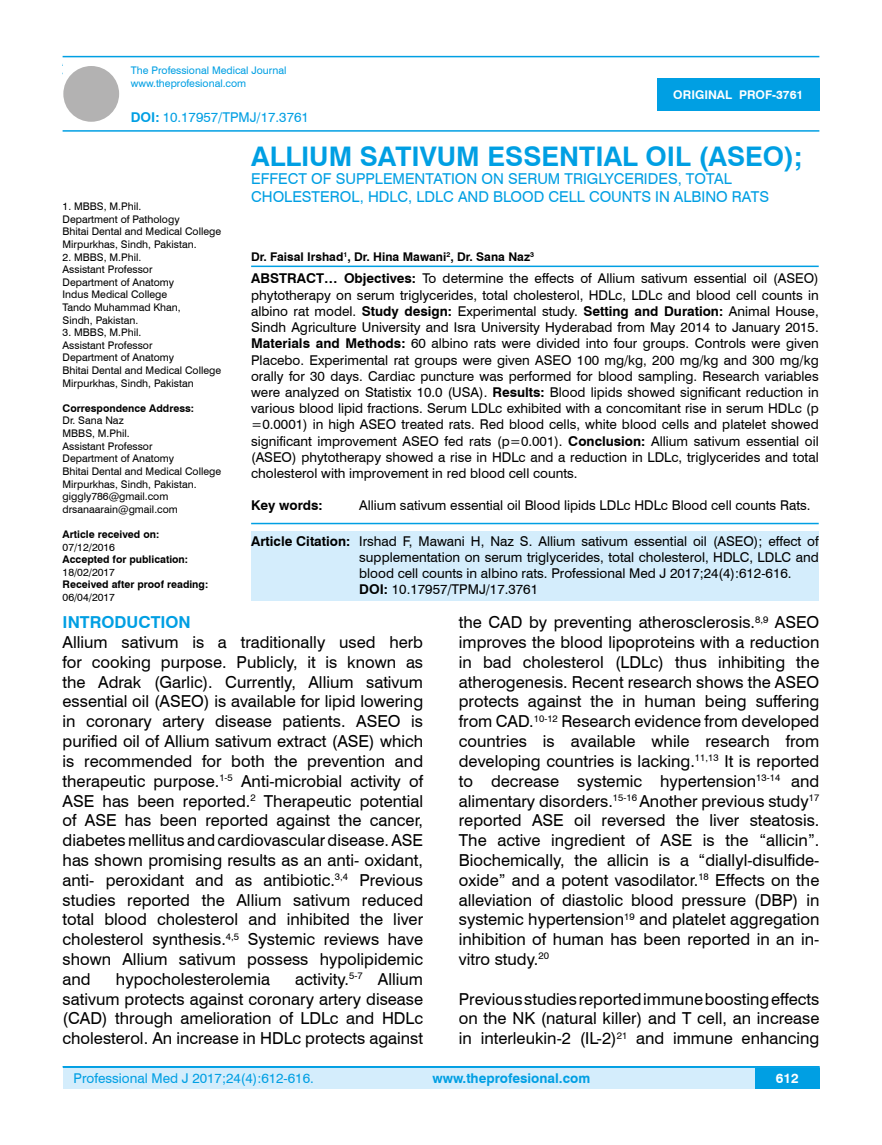
<style>
.page{position:relative;width:882px;height:1145px;background:#fff}
.page>*{position:absolute;margin:0;border:0;box-sizing:border-box;transform-origin:0 0}
.t1{font:700 27px "Swiss 721 BT";color:#009fe3}
.t2{font:16.5px/19.8px "Swiss 721 BT";color:#000;text-align:justify}
.t3{font:700 16.5px "Swiss 721 BT";color:#009fe3}
.t4{font:15px/18px "Swiss 721 BT";color:#009fe3}
.t5{font:13.5px/16.2px "Swiss 721 BT";color:#000;text-align:justify}
.t6{font:13.5px "Swiss 721 BT";color:#009fe3}
.t7{font:700 13.5px "Swiss 721 BT";color:#009fe3}
.t8{font:700 13.5px "Swiss 721 BT";color:#000}
.t9{font:700 13.5px "Swiss 721 BT";color:#fff}
.t10{font:700 12px "Swiss 721 BT";color:#000}
.t11{font:700 12px "Swiss 721 BT";color:#fff}
.t12{font:10.5px/12.6px "Swiss 721 BT";color:#000}
.t13{font:700 10.5px "Swiss 721 BT";color:#000}
.t14{font:10.5px/12.6px "Swiss 721 BT";color:#009fe3}
.s1{font-weight:700}
</style>
<div class="page">
<div style="left:63px;top:1067px;width:756px;height:21px;background:#d4edfc"></div>
<hr style="left:63px;top:1066px;width:756px;height:2px;background:#009fe3">
<div style="left:754px;top:1068px;width:65px;height:20px;background:#009fe3"></div>
<hr style="left:63px;top:56px;width:756px;height:1px;background:#009fe3">
<hr style="left:63px;top:130px;width:756px;height:2px;background:#009fe3">
<div style="left:63px;top:66px;width:56px;height:56px;background:#b3b2b2;border-radius:50%"></div>
<div style="left:657px;top:78px;width:162px;height:33px;background:#009fe3"></div>
<hr style="left:251px;top:265px;width:567px;height:2px;background:#009fe3">
<hr style="left:251px;top:523px;width:567px;height:1px;background:#009fe3">
<div style="left:251px;top:531px;width:567px;height:70px;background:#d4edfc"></div>
<p class="t14" style="left:131px;top:64px;width:157px">The Professional Medical Journal www.theprofesional.com</p>
<p class="t6" style="left:131px;top:108px;width:179px"><span class="s1">DOI:</span> 10.17957/TPMJ/17.3761</p>
<p class="t11" style="left:673px;top:87px;width:131px">ORIGINAL PROF-3761</p>
<p class="t12" style="left:63px;top:200px;width:160px">1. MBBS, M.Phil.<br>Department of Pathology<br>Bhitai Dental and Medical College<br>Mirpurkhas, Sindh, Pakistan.</p>
<p class="t12" style="left:63px;top:250px;width:120px">2. MBBS, M.Phil.<br>Assistant Professor<br>Department of Anatomy<br>Indus Medical College<br>Tando Muhammad Khan,<br>Sindh, Pakistan.</p>
<p class="t12" style="left:63px;top:326px;width:160px">3. MBBS, M.Phil.<br>Assistant Professor<br>Department of Anatomy<br>Bhitai Dental and Medical College<br>Mirpurkhas, Sindh, Pakistan</p>
<p class="t13" style="left:63px;top:401px;width:133px">Correspondence Address:</p>
<p class="t12" style="left:63px;top:414px;width:160px">Dr. Sana Naz<br>MBBS, M.Phil.<br>Assistant Professor<br>Department of Anatomy<br>Bhitai Dental and Medical College<br>Mirpurkhas, Sindh, Pakistan. giggly786@gmail.com drsanaarain@gmail.com</p>
<p class="t13" style="left:63px;top:527px;width:98px">Article received on:</p>
<p class="t12" style="left:63px;top:540px;width:54px">07/12/2016</p>
<p class="t13" style="left:63px;top:552px;width:127px">Accepted for publication:</p>
<p class="t12" style="left:63px;top:565px;width:54px">18/02/2017</p>
<p class="t13" style="left:63px;top:577px;width:147px">Received after proof reading:</p>
<p class="t12" style="left:63px;top:590px;width:54px">06/04/2017</p>
<h1 class="t1" style="left:251px;top:137px;width:552px">ALLIUM SATIVUM ESSENTIAL OIL (ASEO);</h1>
<p class="t4" style="left:251px;top:169px;width:519px">EFFECT OF SUPPLEMENTATION ON SERUM TRIGLYCERIDES, TOTAL<br>CHOLESTEROL, HDLC, LDLC AND BLOOD CELL COUNTS IN ALBINO RATS</p>
<p class="t10" style="left:251px;top:248px;width:284px">Dr. Faisal Irshad<sup>1</sup>, Dr. Hina Mawani<sup>2</sup>, Dr. Sana Naz<sup>3</sup></p>
<p class="t5" style="left:251px;top:270px;width:569px"><span class="s1">ABSTRACT… Objectives:</span> To determine the effects of Allium sativum essential oil (ASEO) phytotherapy on serum triglycerides, total cholesterol, HDLc, LDLc and blood cell counts in albino rat model. <span class="s1">Study design:</span> Experimental study. <span class="s1">Setting and Duration:</span> Animal House, Sindh Agriculture University and Isra University Hyderabad from May 2014 to January 2015.<br><span class="s1">Materials and Methods:</span> 60 albino rats were divided into four groups. Controls were given Placebo. Experimental rat groups were given ASEO 100 mg/kg, 200 mg/kg and 300 mg/kg orally for 30 days. Cardiac puncture was performed for blood sampling. Research variables were analyzed on Statistix 10.0 (USA). <span class="s1">Results:</span> Blood lipids showed significant reduction in various blood lipid fractions. Serum LDLc exhibited with a concomitant rise in serum HDLc (p =0.0001) in high ASEO treated rats. Red blood cells, white blood cells and platelet showed significant improvement ASEO fed rats (p=0.001). <span class="s1">Conclusion:</span> Allium sativum essential oil (ASEO) phytotherapy showed a rise in HDLc and a reduction in LDLc, triglycerides and total cholesterol with improvement in red blood cell counts.</p>
<p class="t8" style="left:251px;top:496px;width:73px">Key words:</p>
<p class="t5" style="left:359px;top:497px;width:452px">Allium sativum essential oil Blood lipids LDLc HDLc Blood cell counts Rats.</p>
<p class="t5" style="left:359px;top:532px;width:461px;text-align:left;text-indent:-108px"><span class="s1">Article Citation:</span> Irshad F, Mawani H, Naz S. Allium sativum essential oil (ASEO); effect of supplementation on serum triglycerides, total cholesterol, HDLC, LDLC and blood cell counts in albino rats. Professional Med J 2017;24(4):612-616.<br><span class="s1">DOI:</span> 10.17957/TPMJ/17.3761</p>
<p class="t3" style="left:63px;top:611px;width:130px">INTRODUCTION</p>
<p class="t2" style="left:63px;top:631px;width:362px">Allium sativum is a traditionally used herb for cooking purpose. Publicly, it is known as the Adrak (Garlic). Currently, Allium sativum essential oil (ASEO) is available for lipid lowering in coronary artery disease patients. ASEO is purified oil of Allium sativum extract (ASE) which is recommended for both the prevention and therapeutic purpose.<sup>1-5</sup> Anti-microbial activity of ASE has been reported.<sup>2</sup> Therapeutic potential of ASE has been reported against the cancer, diabetes mellitus and cardiovascular disease. ASE has shown promising results as an anti- oxidant, anti- peroxidant and as antibiotic.<sup>3,4</sup> Previous studies reported the Allium sativum reduced total blood cholesterol and inhibited the liver cholesterol synthesis.<sup>4,5</sup> Systemic reviews have shown Allium sativum possess hypolipidemic and</p>
<p class="t2" style="left:63px;top:968px;width:362px;text-indent:232px">activity.<sup>5-7</sup> Allium sativum protects against coronary artery disease (CAD) through amelioration of LDLc and HDLc cholesterol. An increase in HDLc protects against</p>
<p class="t2" style="left:116px;top:968px;width:155px">hypocholesterolemia</p>
<p class="t2" style="left:458px;top:612px;width:362px">the CAD by preventing atherosclerosis.<sup>8,9</sup> ASEO improves the blood lipoproteins with a reduction in bad cholesterol (LDLc) thus inhibiting the atherogenesis. Recent research shows the ASEO protects against the in human being suffering from CAD.<sup>10-12</sup> Research evidence from developed countries is available while research from developing countries is lacking.<sup>11,13</sup> It is reported to decrease systemic hypertension<sup>13-14</sup> and alimentary disorders.<sup>15-16</sup> Another previous study<sup>17 </sup>reported ASE oil reversed the liver steatosis.<br>The active ingredient of ASE is the “allicin”.<br>Biochemically, the allicin is a “diallyl-disulfide&shy;oxide” and a potent vasodilator.<sup>18</sup> Effects on the alleviation of diastolic blood pressure (DBP) in systemic hypertension<sup>19</sup> and platelet aggregation inhibition of human has been reported in an in&shy;vitro study.<sup>20</sup></p>
<p class="t2" style="left:458px;top:988px;width:362px">Previous studies reported immune boosting effects on the NK (natural killer) and T cell, an increase in interleukin-2 (IL-2)<sup>21</sup> and immune enhancing</p>
<p class="t6" style="left:74px;top:1069px;width:241px">Professional Med J 2017;24(4):612-616.</p>
<p class="t7" style="left:432px;top:1069px;width:159px">www.theprofesional.com</p>
<p class="t9" style="left:775px;top:1069px;width:24px">612</p>
</div>
